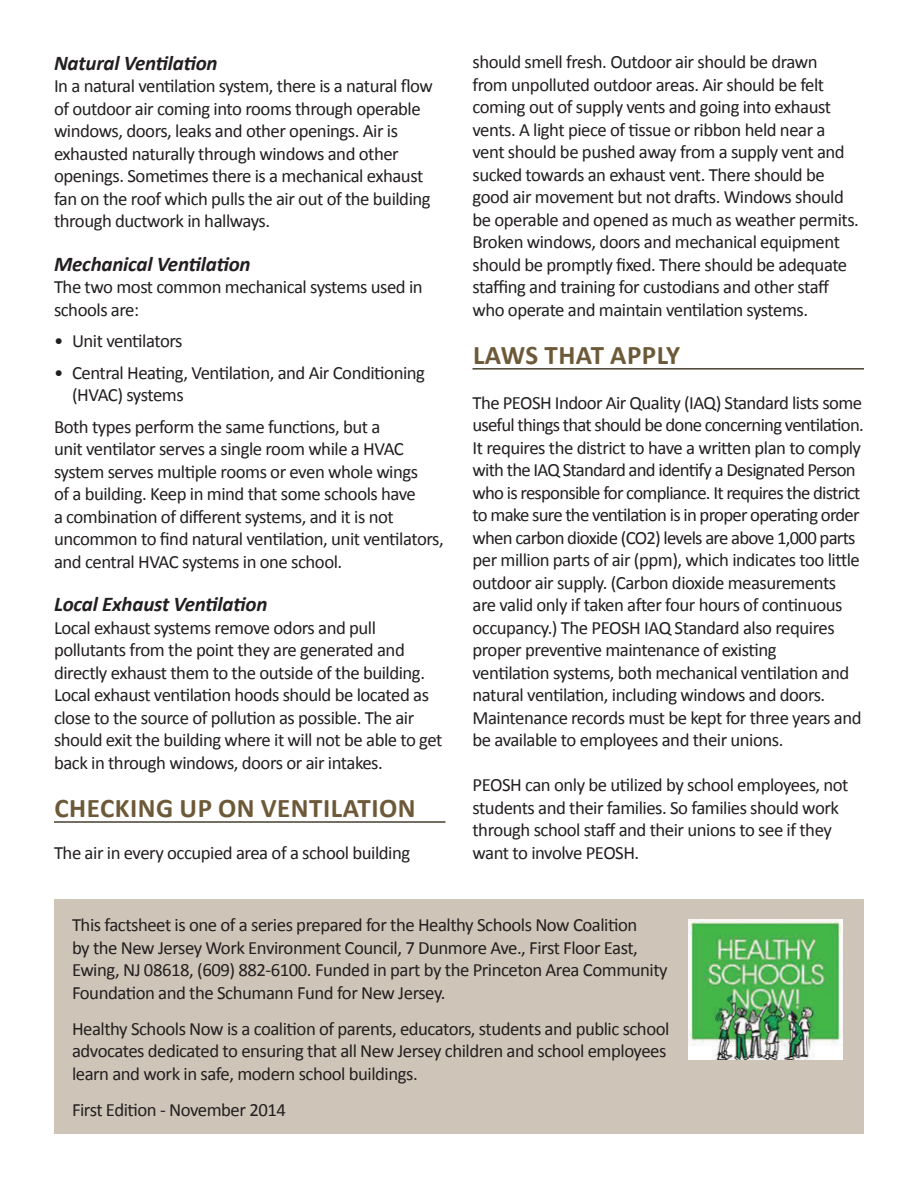
<style>
.page{position:relative;width:918px;height:1188px;background:#fff}
.page>*{position:absolute;margin:0;border:0;box-sizing:border-box;transform-origin:0 0}
._2_subhead{font:700 27px "Calibri";letter-spacing:.02em;color:#6c5938}
._1_numbering{font:italic 700 21px "Calibri";letter-spacing:-.01em;color:#231f20}
._0_text{font:18.75px/22.5px "Calibri";letter-spacing:-.025em;color:#231f20}
</style>
<div class="page">
<hr style="left:54px;top:821px;width:392px;height:2px;background:#474130">
<hr style="left:472px;top:368px;width:392px;height:2px;background:#474130">
<div style="left:54px;top:899px;width:810px;height:235px;background:#cec5b8"></div>
<img style="left:688px;top:919px;width:155px;height:140px">
<p class="_1_numbering" style="left:54px;top:49px;width:165px">Natural Ventilation</p>
<p class="_0_text" style="left:54px;top:75px;width:381px">In a natural ventilation system, there is a natural flow of outdoor air coming into rooms through operable windows, doors, leaks and other openings. Air is exhausted naturally through windows and other openings. Sometimes there is a mechanical exhaust fan on the roof which pulls the air out of the building through ductwork in hallways.</p>
<p class="_1_numbering" style="left:54px;top:250px;width:198px">Mechanical Ventilation</p>
<p class="_0_text" style="left:54px;top:276px;width:370px">The two most common mechanical systems used in schools are:</p>
<p class="_0_text" style="left:54px;top:330px;width:130px">• Unit ventilators</p>
<p class="_0_text" style="left:72px;top:361px;width:355px;text-indent:-18px">• Central Heating, Ventilation, and Air Conditioning (HVAC) systems</p>
<p class="_0_text" style="left:54px;top:415px;width:391px">Both types perform the same functions, but a<br>unit ventilator serves a single room while a HVAC system serves multiple rooms or even whole wings<br>of a building. Keep in mind that some schools have<br>a combination of different systems, and it is not uncommon to find natural ventilation, unit ventilators, and central HVAC systems in one school.</p>
<p class="_1_numbering" style="left:54px;top:591px;width:215px">Local Exhaust Ventilation</p>
<p class="_0_text" style="left:54px;top:616px;width:390px">Local exhaust systems remove odors and pull pollutants from the point they are generated and directly exhaust them to the outside of the building.<br>Local exhaust ventilation hoods should be located as close to the source of pollution as possible. The air should exit the building where it will not be able to get back in through windows, doors or air intakes.</p>
<p class="_2_subhead" style="left:55px;top:791px;width:363px">CHECKING UP ON VENTILATION</p>
<p class="_0_text" style="left:54px;top:841px;width:358px">The air in every occupied area of a school building</p>
<p class="_0_text" style="left:472px;top:51px;width:388px">should smell fresh. Outdoor air should be drawn<br>from unpolluted outdoor areas. Air should be felt coming out of supply vents and going into exhaust vents. A light piece of tissue or ribbon held near a vent should be pushed away from a supply vent and sucked towards an exhaust vent. There should be good air movement but not drafts. Windows should be operable and opened as much as weather permits.<br>Broken windows, doors and mechanical equipment should be promptly fixed. There should be adequate staffing and training for custodians and other staff who operate and maintain ventilation systems.</p>
<p class="_2_subhead" style="left:473px;top:337px;width:209px">LAWS THAT APPLY</p>
<p class="_0_text" style="left:472px;top:391px;width:393px">The PEOSH Indoor Air Quality (IAQ) Standard lists some useful things that should be done concerning ventilation.<br>It requires the district to have a written plan to comply with the IAQ Standard and identify a Designated Person who is responsible for compliance. It requires the district to make sure the ventilation is in proper operating order when carbon dioxide (CO2) levels are above 1,000 parts per million parts of air (ppm), which indicates too little outdoor air supply. (Carbon dioxide measurements are valid only if taken after four hours of continuous occupancy.) The PEOSH IAQ Standard also requires proper preventive maintenance of existing<br>ventilation systems, both mechanical ventilation and natural ventilation, including windows and doors.<br>Maintenance records must be kept for three years and be available to employees and their unions.</p>
<p class="_0_text" style="left:472px;top:774px;width:378px">PEOSH can only be utilized by school employees, not students and their families. So families should work through school staff and their unions to see if they want to involve PEOSH.</p>
<p class="_0_text" style="left:72px;top:914px;width:597px">This factsheet is one of a series prepared for the Healthy Schools Now Coalition<br>by the New Jersey Work Environment Council, 7 Dunmore Ave., First Floor East, Ewing, NJ 08618, (609) 882-6100. Funded in part by the Princeton Area Community Foundation and the Schumann Fund for New Jersey.</p>
<p class="_0_text" style="left:72px;top:1017px;width:599px">Healthy Schools Now is a coalition of parents, educators, students and public school advocates dedicated to ensuring that all New Jersey children and school employees learn and work in safe, modern school buildings.</p>
<p class="_0_text" style="left:72px;top:1098px;width:215px">First Edition - November 2014</p>
</div>
